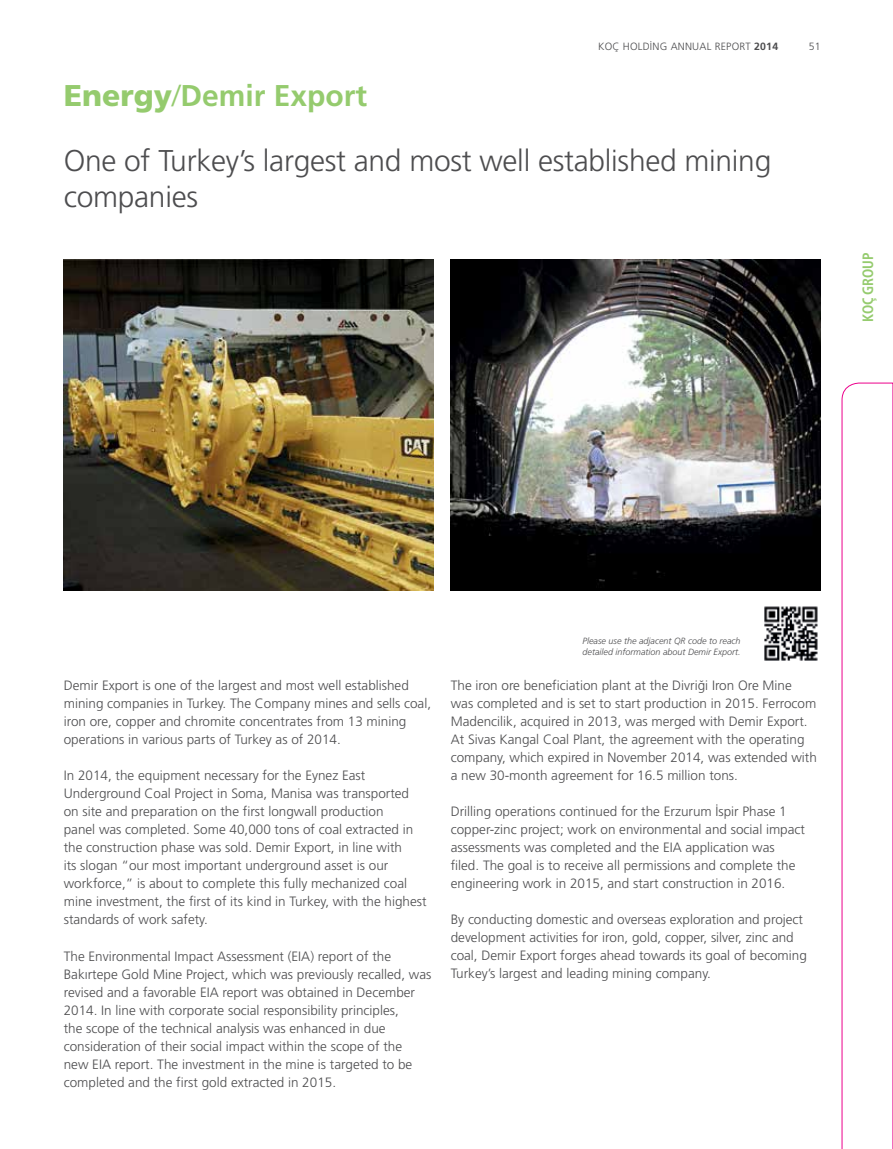
<style>
.page{position:relative;width:893px;height:1149px;background:#fff}
.page>*{position:absolute;margin:0;border:0;box-sizing:border-box;transform-origin:0 0}
.t1{font:300 30px/36px "Frutiger CE";letter-spacing:-.01em;color:#4d4d4f}
.t2{font:700 30px "Frutiger CE";color:#95cb6e}
.t3{font:700 condensed 15px "Frutiger Neue LTW1 G";color:#95cb6e;scale:.95 1}
.t4{font:300 13.5px/18px "Frutiger CE";color:#4d4d4f}
.t5{font:300 10.5px "Frutiger CE";letter-spacing:.02em;color:#4d4d4f}
.t6{font:italic 300 9px/10.8px "Frutiger CE";color:#4d4d4f}
.s1{font-weight:900}
.s2{font-weight:300}
.s3{font-weight:700}
</style>
<div class="page">
<svg style="left:842px;top:383px;width:51px;height:765px"></svg>
<img style="left:764px;top:606px;width:54px;height:55px">
<img style="left:64px;top:259px;width:370px;height:331px">
<img style="left:451px;top:259px;width:370px;height:331px">
<h1 class="t2" style="left:64px;top:77px;width:305px"><span class="s1">Energy</span><span class="s2">/</span>Demir Export</h1>
<p class="t5" style="left:598px;top:41px;width:182px">KOÇ HOLDİNG ANNUAL REPORT <span class="s3">2014</span></p>
<p class="t5" style="left:809px;top:41px;width:13px">51</p>
<h1 class="t1" style="left:64px;top:143px;width:709px">One of Turkey’s largest and most well established mining companies</h1>
<p class="t3" style="left:859px;top:322px;width:75px;rotate:-90deg">KOÇ GROUP</p>
<p class="t4" style="left:64px;top:676px;width:369px">Demir Export is one of the largest and most well established mining companies in Turkey. The Company mines and sells coal, iron ore, copper and chromite concentrates from 13 mining operations in various parts of Turkey as of 2014.</p>
<p class="t4" style="left:64px;top:766px;width:364px">In 2014, the equipment necessary for the Eynez East Underground Coal Project in Soma, Manisa was transported on site and preparation on the first longwall production<br>panel was completed. Some 40,000 tons of coal extracted in the construction phase was sold. Demir Export, in line with<br>its slogan “our most important underground asset is our workforce,” is about to complete this fully mechanized coal mine investment, the first of its kind in Turkey, with the highest standards of work safety.</p>
<p class="t4" style="left:64px;top:946px;width:369px">The Environmental Impact Assessment (EIA) report of the Bakırtepe Gold Mine Project, which was previously recalled, was revised and a favorable EIA report was obtained in December 2014. In line with corporate social responsibility principles,<br>the scope of the technical analysis was enhanced in due consideration of their social impact within the scope of the<br>new EIA report. The investment in the mine is targeted to be completed and the first gold extracted in 2015.</p>
<p class="t6" style="left:583px;top:635px;width:160px">Please use the adjacent QR code to reach detailed information about Demir Export.</p>
<p class="t4" style="left:451px;top:676px;width:368px">The iron ore beneficiation plant at the Divriği Iron Ore Mine was completed and is set to start production in 2015. Ferrocom Madencilik, acquired in 2013, was merged with Demir Export.<br>At Sivas Kangal Coal Plant, the agreement with the operating company, which expired in November 2014, was extended with a new 30-month agreement for 16.5 million tons.</p>
<p class="t4" style="left:451px;top:802px;width:356px">Drilling operations continued for the Erzurum İspir Phase 1 copper-zinc project; work on environmental and social impact assessments was completed and the EIA application was filed. The goal is to receive all permissions and complete the engineering work in 2015, and start construction in 2016.</p>
<p class="t4" style="left:451px;top:910px;width:358px">By conducting domestic and overseas exploration and project development activities for iron, gold, copper, silver, zinc and coal, Demir Export forges ahead towards its goal of becoming Turkey’s largest and leading mining company.</p>
</div>
